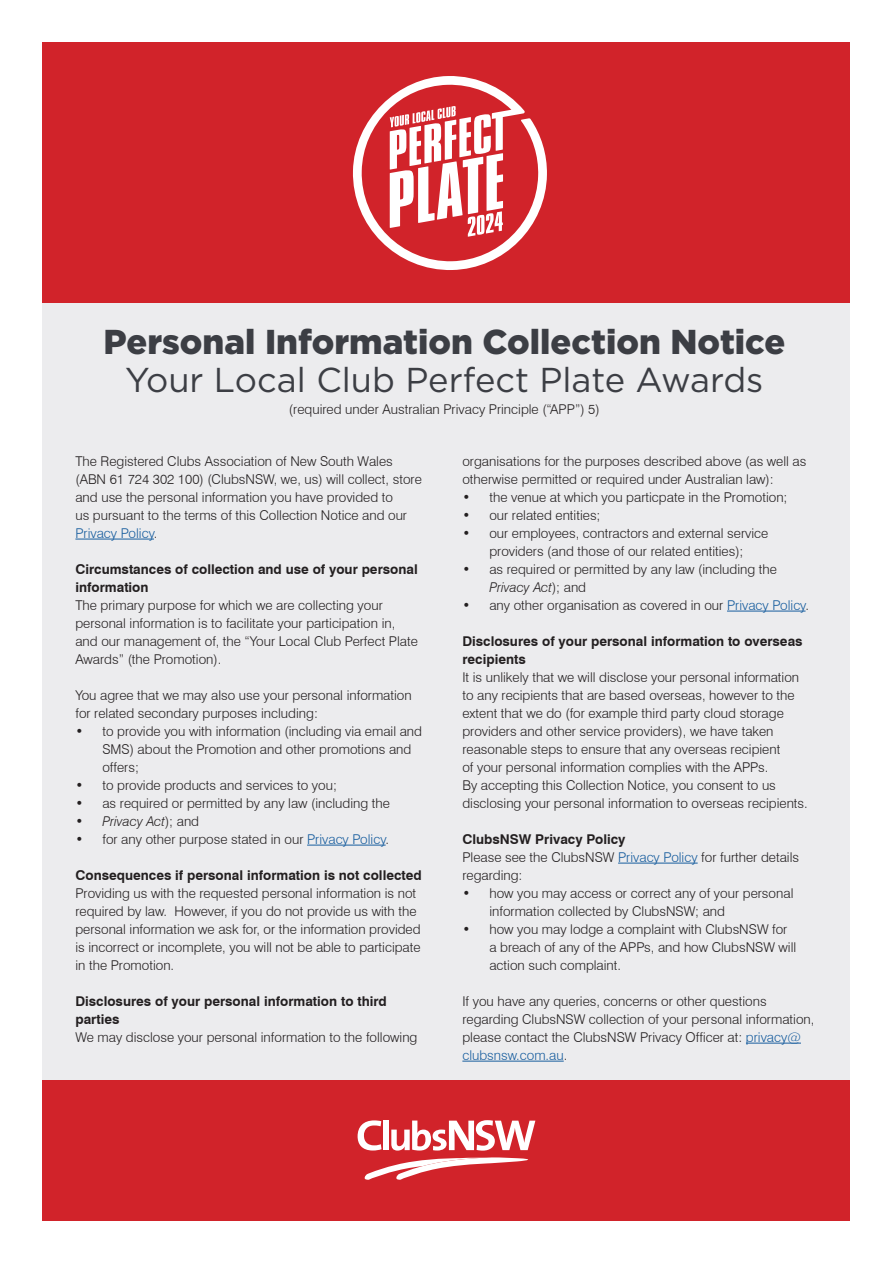
<style>
.page{position:relative;width:893px;height:1263px;background:#fff}
.page>*{position:absolute;margin:0;border:0;box-sizing:border-box;transform-origin:0 0}
.t1{font:900 34.5px "Gotham";color:#3c3e44}
.t2{font:34.5px "Gotham";color:#3c3e44}
.t3{font:300 13.5px/18px "Swiss 721 BT";color:#231f20}
.t4{font:700 13.5px/18px "Swiss 721 BT";color:#231f20}
.t5{font:italic 300 13.5px "Swiss 721 BT";color:#231f20}
.s1{font-style:italic}
.s2{color:#175d9e}
.s3{font-weight:700}
.s4{font-style:normal}
</style>
<div class="page">
<div style="left:43px;top:43px;width:807px;height:273px;background:#d1232a"></div>
<div style="left:43px;top:304px;width:807px;height:834px;background:#ececee"></div>
<div style="left:43px;top:1080px;width:807px;height:140px;background:#d1232a"></div>
<svg style="left:364px;top:1157px;width:164px;height:23px"></svg>
<svg style="left:358px;top:1120px;width:23px;height:30px"></svg>
<div style="left:383px;top:1120px;width:6px;height:30px;background:#fff"></div>
<svg style="left:391px;top:1120px;width:144px;height:30px"></svg>
<hr style="left:75px;top:539px;width:79px;height:1px;background:#175d9e">
<hr style="left:307px;top:845px;width:79px;height:1px;background:#175d9e">
<hr style="left:727px;top:611px;width:78px;height:1px;background:#175d9e">
<hr style="left:618px;top:863px;width:80px;height:1px;background:#175d9e">
<hr style="left:746px;top:1043px;width:55px;height:1px;background:#175d9e">
<hr style="left:462px;top:1061px;width:102px;height:1px;background:#175d9e">
<svg style="left:352px;top:76px;width:195px;height:194px"></svg>
<h1 class="t1" style="left:104px;top:322px;width:683px">Personal Information Collection Notice</h1>
<h1 class="t2" style="left:125px;top:360px;width:640px">Your Local Club Perfect Plate Awards</h1>
<p class="t3" style="left:289px;top:400px;width:312px">(required under Australian Privacy Principle (“APP”) 5)</p>
<p class="t3" style="left:462px;top:452px;width:346px">organisations for the purposes described above (as well as otherwise permitted or required under Australian law):</p>
<p class="t3" style="left:462px;top:488px;width:327px">• the venue at which you particpate in the Promotion;</p>
<p class="t3" style="left:462px;top:506px;width:140px">• our related entities;</p>
<p class="t3" style="left:462px;top:524px;width:307px;text-align:center">• our employees, contractors and external service providers (and those of our related entities);</p>
<p class="t3" style="left:489px;top:560px;width:289px;text-indent:-27px">• as required or permitted by any law (including the<br><span class="s1">Privacy Act</span>); and</p>
<p class="t3" style="left:462px;top:596px;width:348px">• any other organisation as covered in our <span class="s2">Privacy Policy</span>.</p>
<p class="t4" style="left:462px;top:631px;width:342px">Disclosures of your personal information to overseas recipients</p>
<p class="t3" style="left:462px;top:668px;width:347px">It is unlikely that we will disclose your personal information to any recipients that are based overseas, however to the extent that we do (for example third party cloud storage providers and other service providers), we have taken reasonable steps to ensure that any overseas recipient<br>of your personal information complies with the APPs.<br>By accepting this Collection Notice, you consent to us disclosing your personal information to overseas recipients.</p>
<p class="t3" style="left:462px;top:830px;width:338px"><span class="s3">ClubsNSW Privacy Policy<br></span>Please see the ClubsNSW <span class="s2">Privacy Policy</span> for further details regarding:</p>
<p class="t3" style="left:489px;top:884px;width:306px;text-indent:-27px">• how you may access or correct any of your personal information collected by ClubsNSW; and</p>
<p class="t3" style="left:489px;top:920px;width:308px;text-indent:-27px">• how you may lodge a complaint with ClubsNSW for a breach of any of the APPs, and how ClubsNSW will action such complaint.</p>
<p class="t3" style="left:462px;top:992px;width:354px">If you have any queries, concerns or other questions regarding ClubsNSW collection of your personal information, please contact the ClubsNSW Privacy Officer at: <span class="s2">privacy@ clubsnsw.com.au</span>.</p>
<p class="t3" style="left:75px;top:452px;width:348px">The Registered Clubs Association of New South Wales (ABN 61 724 302 100) (ClubsNSW, we, us) will collect, store and use the personal information you have provided to<br>us pursuant to the terms of this Collection Notice and our <span class="s2">Privacy Policy</span>.</p>
<p class="t4" style="left:75px;top:559px;width:344px">Circumstances of collection and use of your personal information</p>
<p class="t3" style="left:75px;top:596px;width:344px">The primary purpose for which we are collecting your personal information is to facilitate your participation in, and our management of, the “Your Local Club Perfect Plate Awards” (the Promotion).</p>
<p class="t3" style="left:75px;top:686px;width:338px">You agree that we may also use your personal information for related secondary purposes including:</p>
<p class="t3" style="left:102px;top:722px;width:321px;text-indent:-27px">• to provide you with information (including via email and<br>SMS) about the Promotion and other promotions and offers;</p>
<p class="t3" style="left:75px;top:776px;width:263px">• to provide products and services to you;</p>
<p class="t3" style="left:75px;top:794px;width:316px">• as required or permitted by any law (including the</p>
<p class="t5" style="left:75px;top:813px;width:125px">• Privacy Act<span class="s4">); and</span></p>
<p class="t3" style="left:75px;top:830px;width:315px">• for any other purpose stated in our <span class="s2">Privacy Policy</span>.</p>
<p class="t4" style="left:75px;top:865px;width:348px">Consequences if personal information is not collected</p>
<p class="t3" style="left:75px;top:884px;width:347px">Providing us with the requested personal information is not required by law. However, if you do not provide us with the personal information we ask for, or the information provided is incorrect or incomplete, you will not be able to participate in the Promotion.</p>
<p class="t4" style="left:75px;top:991px;width:313px">Disclosures of your personal information to third parties</p>
<p class="t3" style="left:75px;top:1028px;width:344px">We may disclose your personal information to the following</p>
</div>
